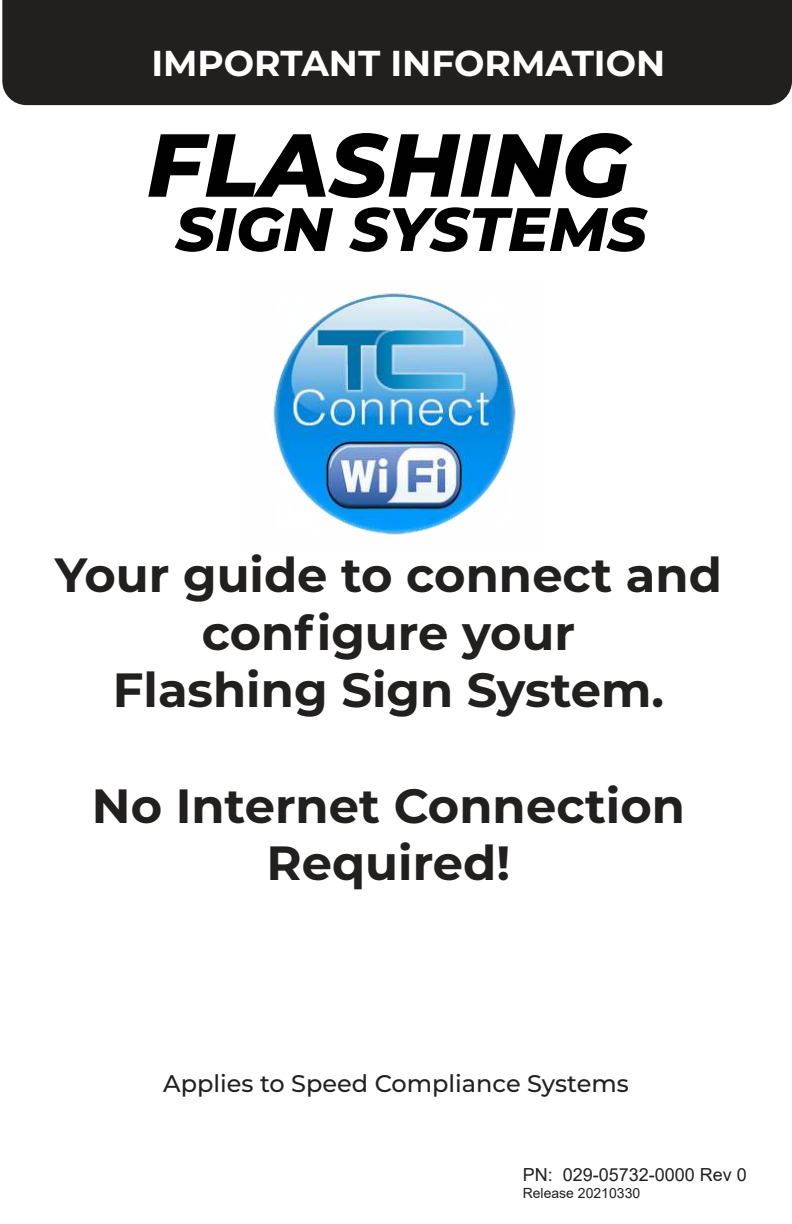
<style>
.page{position:relative;width:792px;height:1224px;background:#fff}
.page>*{position:absolute;margin:0;border:0;box-sizing:border-box;transform-origin:0 0}
.t1{font:700 48px/57.6px "Montserrat";color:#221f1f;text-align:center}
.t2{font:700 36px "Montserrat";color:#fff}
.t3{font:500 24px "Montserrat";color:#221f1f}
.t4{font:18px "Arial";color:#221f1f}
.t5{font:14px "Arial";color:#221f1f}
</style>
<div class="page">
<img style="left:273px;top:289px;width:243px;height:246px">
<div style="left:2px;top:0;width:790px;height:105px;background:#221f1f"></div>
<svg style="left:148px;top:133px;width:484px;height:65px"></svg>
<svg style="left:175px;top:207px;width:158px;height:45px"></svg>
<svg style="left:349px;top:207px;width:299px;height:45px"></svg>
<p class="t2" style="left:151px;top:47px;width:515px">IMPORTANT INFORMATION</p>
<p class="t1" style="left:55px;top:549px;width:669px">Your guide to connect and configure your<br>Flashing Sign System.</p>
<p class="t1" style="left:92px;top:780px;width:595px">No Internet Connection<br>Required!</p>
<p class="t3" style="left:163px;top:1074px;width:467px">Applies to Speed Compliance Systems</p>
<p class="t4" style="left:523px;top:1168px;width:226px">PN: 029-05732-0000 Rev 0</p>
<p class="t5" style="left:523px;top:1188px;width:119px">Release 20210330</p>
</div>
